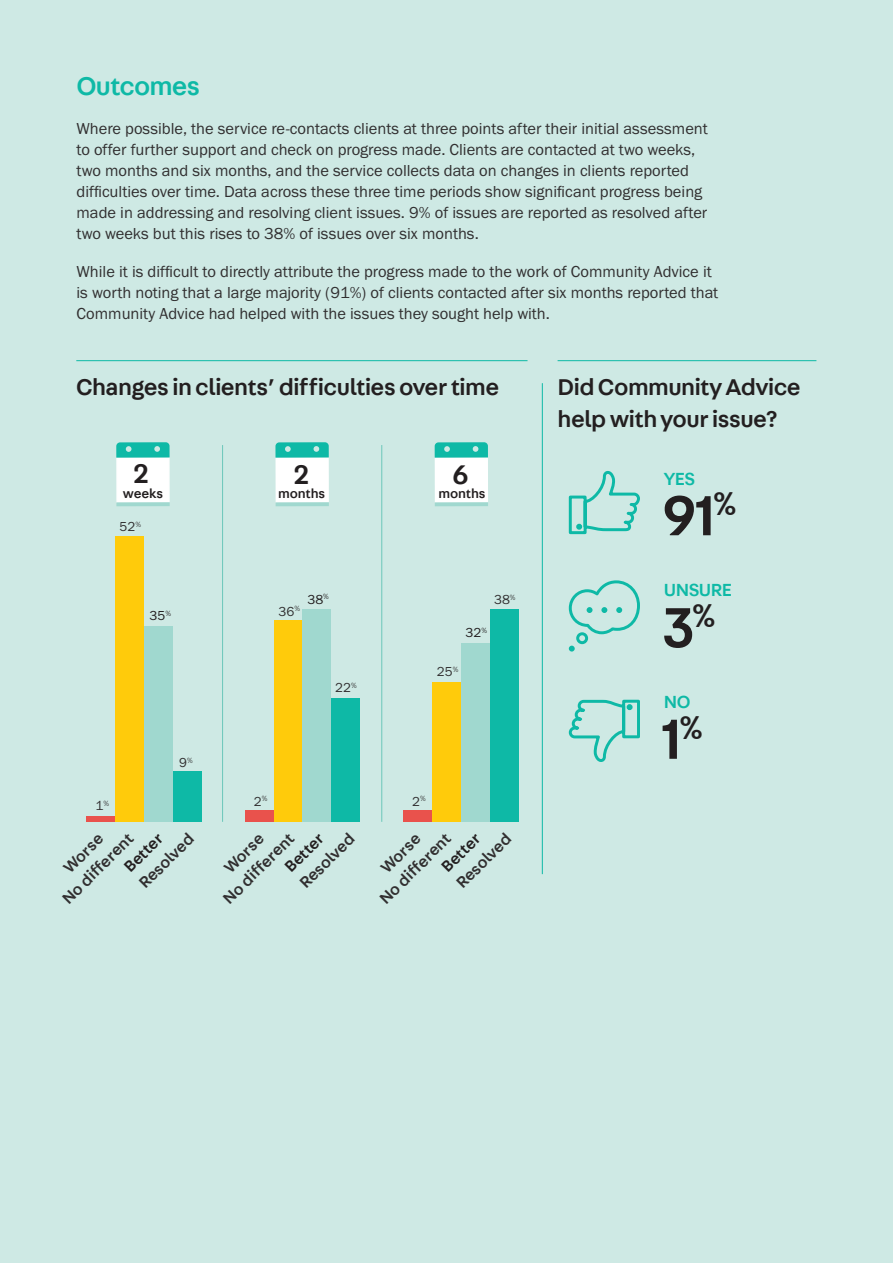
<style>
.page{position:relative;width:893px;height:1263px;background:#cee9e4}
.page>*{position:absolute;margin:0;border:0;box-sizing:border-box;transform-origin:0 0}
.t1{font:500 59.7px "Fabriga";color:#231f20}
.t2{font:500 28.35px "Fabriga";color:#231f20}
.Analysis_head{font:500 27px "Fabriga";letter-spacing:-.03em;color:#0eb9a6}
.t3{font:500 24px/31.5px "Fabriga";letter-spacing:-.02em;color:#231f20}
.Analysis_head-2{font:500 18.45px "Fabriga";letter-spacing:-.03em;color:#0eb9a6}
.Body{font:16.5px/21px "Franklin Gothic URW Boo";color:#312f30}
.Body-2{font:500 16.5px "Fabriga";color:#312f30}
.Body-3{font:500 16.5px "Fabriga";color:#231f20}
.t4{font:500 13.65px "Fabriga";letter-spacing:-.005em;color:#231f20}
.Body-4{font:13.5px "Franklin Gothic URW Boo";color:#312f30}
.Body-5{font:13.5px "Franklin Gothic URW Boo";color:#231f20}
</style>
<div class="page">
<svg style="left:568px;top:471px;width:72px;height:64px"></svg>
<svg style="left:568px;top:699px;width:72px;height:63px"></svg>
<svg style="left:568px;top:580px;width:72px;height:72px"></svg>
<div style="left:117px;top:458px;width:52px;height:44px;background:#fff"></div>
<div style="left:116px;top:457px;width:54px;height:45px;border:2px solid #fff"></div>
<svg style="left:116px;top:502px;width:54px;height:4px"></svg>
<svg style="left:116px;top:442px;width:54px;height:16px"></svg>
<div style="left:276px;top:458px;width:52px;height:44px;background:#fff"></div>
<div style="left:275px;top:457px;width:54px;height:45px;border:2px solid #fff"></div>
<svg style="left:276px;top:502px;width:53px;height:4px"></svg>
<svg style="left:275px;top:442px;width:54px;height:16px"></svg>
<hr style="left:76px;top:360px;width:452px;height:1px;background:#0eb9a6">
<hr style="left:558px;top:360px;width:258px;height:1px;background:#0eb9a6">
<hr style="left:542px;top:383px;width:1px;height:491px;background:#0eb9a6">
<div style="left:435px;top:458px;width:52px;height:44px;background:#fff"></div>
<div style="left:435px;top:457px;width:53px;height:45px;border:2px solid #fff"></div>
<svg style="left:435px;top:502px;width:53px;height:4px"></svg>
<svg style="left:435px;top:442px;width:53px;height:16px"></svg>
<div style="left:115px;top:536px;width:29px;height:285px;background:#ffcb0b"></div>
<div style="left:86px;top:816px;width:29px;height:5px;background:#e9524c"></div>
<div style="left:173px;top:771px;width:29px;height:50px;background:#0eb9a6"></div>
<div style="left:144px;top:626px;width:29px;height:195px;background:#a0d8cf"></div>
<div style="left:274px;top:620px;width:28px;height:201px;background:#ffcb0b"></div>
<div style="left:245px;top:810px;width:29px;height:11px;background:#e9524c"></div>
<div style="left:331px;top:698px;width:29px;height:123px;background:#0eb9a6"></div>
<div style="left:302px;top:609px;width:29px;height:212px;background:#a0d8cf"></div>
<div style="left:432px;top:682px;width:29px;height:139px;background:#ffcb0b"></div>
<div style="left:403px;top:810px;width:29px;height:11px;background:#e9524c"></div>
<div style="left:490px;top:609px;width:29px;height:212px;background:#0eb9a6"></div>
<div style="left:461px;top:643px;width:29px;height:178px;background:#a0d8cf"></div>
<hr style="left:222px;top:445px;width:1px;height:377px;background:#6cc7ba">
<hr style="left:381px;top:445px;width:1px;height:377px;background:#6cc7ba">
<p class="Analysis_head" style="left:77px;top:68px;width:125px">Outcomes</p>
<p class="Body" style="left:77px;top:117px;width:633px">Where possible, the service re-contacts clients at three points after their initial assessment to offer further support and check on progress made. Clients are contacted at two weeks, two months and six months, and the service collects data on changes in clients reported difficulties over time. Data across these three time periods show significant progress being made in addressing and resolving client issues. 9% of issues are reported as resolved after two weeks but this rises to 38% of issues over six months.</p>
<p class="Body" style="left:77px;top:260px;width:643px">While it is difficult to directly attribute the progress made to the work of Community Advice it is worth noting that a large majority (91%) of clients contacted after six months reported that<br>Community Advice had helped with the issues they sought help with.</p>
<p class="t3" style="left:76px;top:371px;width:425px">Changes in clients’ difficulties over time</p>
<p class="t3" style="left:558px;top:371px;width:245px">Did Community Advice help with your issue?</p>
<p class="t2" style="left:133px;top:454px;width:18px">2</p>
<p class="t4" style="left:123px;top:484px;width:42px">weeks</p>
<p class="Body-4" style="left:120px;top:518px;width:23px">52<sup>%</sup></p>
<p class="t2" style="left:293px;top:455px;width:18px">2</p>
<p class="t4" style="left:278px;top:484px;width:49px">months</p>
<p class="Body-5" style="left:307px;top:591px;width:23px">38<sup>%</sup></p>
<p class="Body-5" style="left:150px;top:607px;width:23px">35<sup>%</sup></p>
<p class="Body-4" style="left:279px;top:603px;width:23px">36<sup>%</sup></p>
<p class="Body-4" style="left:179px;top:754px;width:15px">9<sup>%</sup></p>
<p class="Body-4" style="left:335px;top:679px;width:23px">22<sup>%</sup></p>
<p class="t2" style="left:452px;top:455px;width:18px">6</p>
<p class="t4" style="left:438px;top:484px;width:49px">months</p>
<p class="Body-4" style="left:494px;top:591px;width:23px">38<sup>%</sup></p>
<p class="Body-5" style="left:466px;top:624px;width:23px">32<sup>%</sup></p>
<p class="Body-4" style="left:437px;top:663px;width:23px">25<sup>%</sup></p>
<p class="Body-4" style="left:95px;top:797px;width:15px">1<sup>%</sup></p>
<p class="Body-4" style="left:254px;top:793px;width:15px">2<sup>%</sup></p>
<p class="Body-4" style="left:412px;top:793px;width:15px">2<sup>%</sup></p>
<p class="Body-2" style="left:57px;top:894px;width:95px;rotate:-45deg">No different</p>
<p class="Body-2" style="left:218px;top:894px;width:95px;rotate:-45deg">No different</p>
<p class="Body-2" style="left:374px;top:894px;width:95px;rotate:-45deg">No different</p>
<p class="Body-2" style="left:134px;top:877px;width:72px;rotate:-45deg">Resolved</p>
<p class="Body-2" style="left:294px;top:877px;width:72px;rotate:-45deg">Resolved</p>
<p class="Body-2" style="left:451px;top:877px;width:72px;rotate:-45deg">Resolved</p>
<p class="Body-2" style="left:58px;top:862px;width:50px;rotate:-45deg">Worse</p>
<p class="Body-3" style="left:119px;top:861px;width:49px;rotate:-45deg">Better</p>
<p class="Body-2" style="left:219px;top:862px;width:50px;rotate:-45deg">Worse</p>
<p class="Body-3" style="left:280px;top:861px;width:49px;rotate:-45deg">Better</p>
<p class="Body-2" style="left:376px;top:862px;width:50px;rotate:-45deg">Worse</p>
<p class="Body-3" style="left:436px;top:861px;width:49px;rotate:-45deg">Better</p>
<p class="Analysis_head-2" style="left:664px;top:466px;width:33px">YES</p>
<p class="t1" style="left:662px;top:475px;width:77px">91<sup>%</sup></p>
<p class="Analysis_head-2" style="left:664px;top:578px;width:70px">UNSURE</p>
<p class="t1" style="left:662px;top:587px;width:56px">3<sup>%</sup></p>
<p class="Analysis_head-2" style="left:664px;top:689px;width:28px">NO</p>
<p class="t1" style="left:662px;top:698px;width:43px">1<sup>%</sup></p>
</div>
